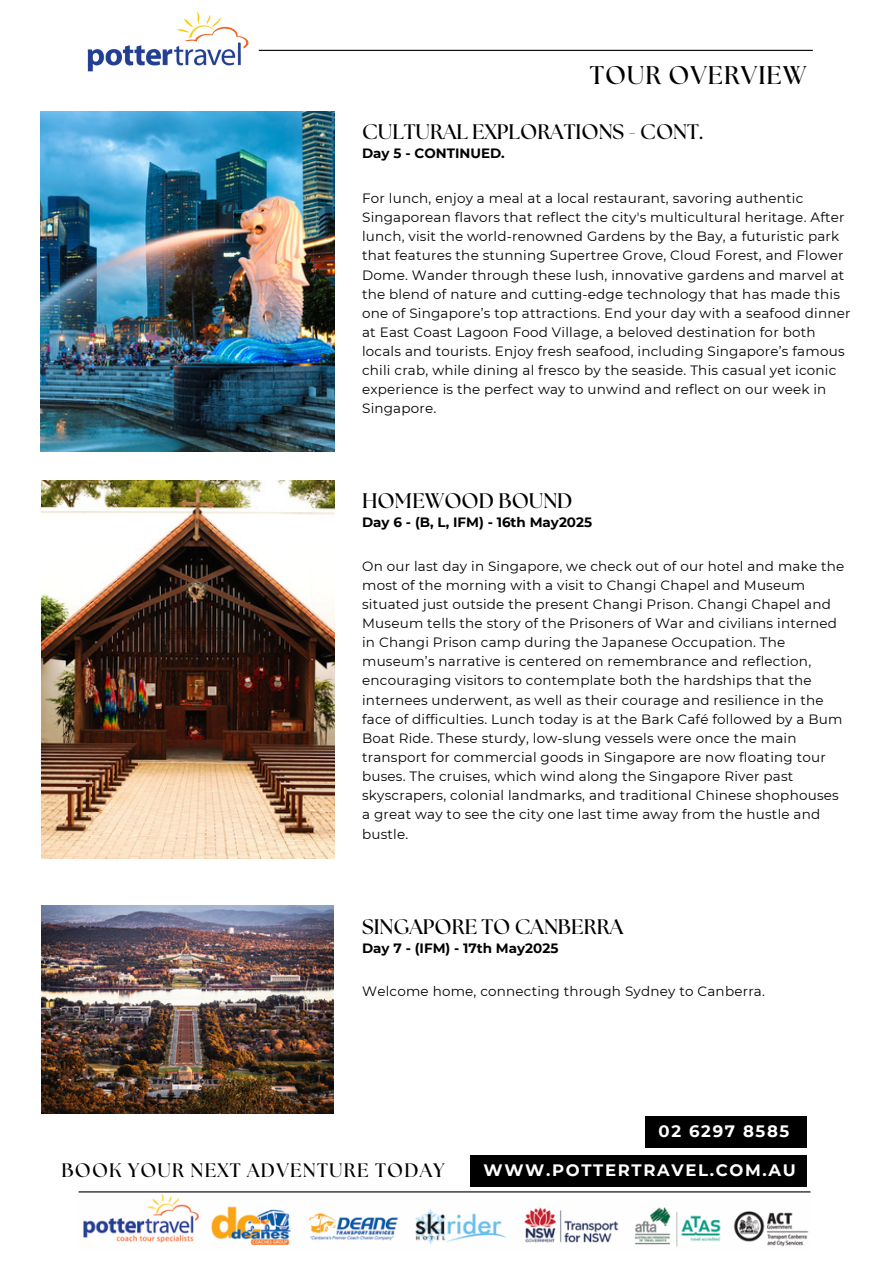
<style>
.page{position:relative;width:894px;height:1264px;background:#fff}
.page>*{position:absolute;margin:0;border:0;box-sizing:border-box;transform-origin:0 0}
.t1{font:700 25.5px "The Seasons";letter-spacing:.04em;color:#000}
.t2{font:700 21px "The Seasons";color:#000}
.t3{font:700 19.5px "The Seasons";letter-spacing:.065em;color:#000}
.t4{font:700 16.5px "Montserrat";letter-spacing:.1em;color:#fff}
.t5{font:13.5px/19.2px "Montserrat";letter-spacing:.015em;color:#000}
.t6{font:700 13.5px "Montserrat";color:#000}
</style>
<div class="page">
<hr style="left:259px;top:50px;width:553px;height:1px;background:#000">
<img style="left:87px;top:12px;width:162px;height:60px">
<img style="left:40px;top:111px;width:294px;height:341px">
<img style="left:41px;top:480px;width:293px;height:378px">
<img style="left:41px;top:905px;width:293px;height:208px">
<img style="left:78px;top:1192px;width:732px;height:55px">
<hr style="left:78px;top:1191px;width:732px;height:1px;background:#000">
<div style="left:645px;top:1115px;width:161px;height:32px;background:#000"></div>
<div style="left:470px;top:1154px;width:336px;height:32px;background:#000"></div>
<p class="t1" style="left:589px;top:63px;width:218px">TOUR OVERVIEW</p>
<h1 class="t2" style="left:362px;top:122px;width:343px">CULTURAL EXPLORATIONS - CONT.</h1>
<p class="t6" style="left:362px;top:145px;width:144px">Day 5 - CONTINUED.</p>
<p class="t5" style="left:362px;top:188px;width:489px">For lunch, enjoy a meal at a local restaurant, savoring authentic Singaporean flavors that reflect the city's multicultural heritage. After lunch, visit the world-renowned Gardens by the Bay, a futuristic park that features the stunning Supertree Grove, Cloud Forest, and Flower Dome. Wander through these lush, innovative gardens and marvel at the blend of nature and cutting-edge technology that has made this one of Singapore’s top attractions. End your day with a seafood dinner at East Coast Lagoon Food Village, a beloved destination for both locals and tourists. Enjoy fresh seafood, including Singapore’s famous chili crab, while dining al fresco by the seaside. This casual yet iconic experience is the perfect way to unwind and reflect on our week in Singapore.</p>
<p class="t2" style="left:362px;top:491px;width:212px">HOMEWOOD BOUND</p>
<p class="t6" style="left:362px;top:514px;width:231px">Day 6 - (B, L, IFM) - 16th May2025</p>
<p class="t5" style="left:362px;top:556px;width:483px">On our last day in Singapore, we check out of our hotel and make the most of the morning with a visit to Changi Chapel and Museum situated just outside the present Changi Prison. Changi Chapel and Museum tells the story of the Prisoners of War and civilians interned in Changi Prison camp during the Japanese Occupation. The museum’s narrative is centered on remembrance and reflection, encouraging visitors to contemplate both the hardships that the internees underwent, as well as their courage and resilience in the face of difficulties. Lunch today is at the Bark Café followed by a Bum Boat Ride. These sturdy, low-slung vessels were once the main transport for commercial goods in Singapore are now floating tour buses. The cruises, which wind along the Singapore River past skyscrapers, colonial landmarks, and traditional Chinese shophouses a great way to see the city one last time away from the hustle and bustle.</p>
<p class="t2" style="left:362px;top:916px;width:262px">SINGAPORE TO CANBERRA</p>
<p class="t6" style="left:362px;top:939px;width:198px">Day 7 - (IFM) - 17th May2025</p>
<p class="t5" style="left:362px;top:981px;width:404px">Welcome home, connecting through Sydney to Canberra.</p>
<h2 class="t3" style="left:61px;top:1161px;width:384px">BOOK YOUR NEXT ADVENTURE TODAY</h2>
<p class="t4" style="left:658px;top:1121px;width:132px">02 6297 8585</p>
<p class="t4" style="left:483px;top:1160px;width:313px">WWW.POTTERTRAVEL.COM.AU</p>
</div>
